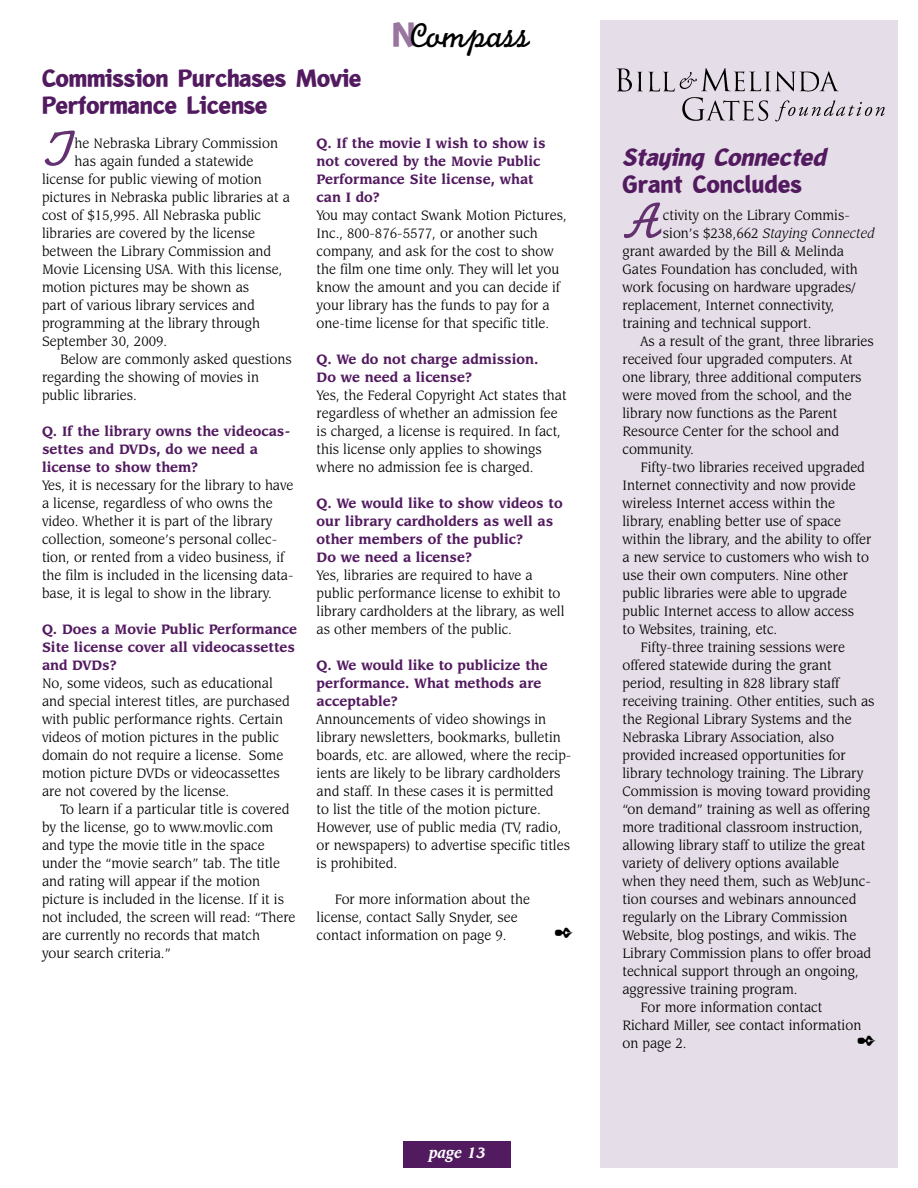
<style>
.page{position:relative;width:918px;height:1188px;background:#fff}
.page>*{position:absolute;margin:0;border:0;box-sizing:border-box;transform-origin:0 0}
.t1{font:52.5px "Monoline Script MT Std";color:#63316f}
.t2{font:36px "Monoline Script MT Std";letter-spacing:-.015em;color:#000}
.t3{font:900 25.5px/27px "Liga Sans LT Std";letter-spacing:-.005em;color:#521a5f}
.t4{font:italic 900 25.5px "Liga Sans LT Std";color:#521a5f}
.t5{font:italic 700 16.5px "Leawood IT Cby BT";letter-spacing:-.015em;color:#fff;scale:.92 1}
.t6{font:15px/18px "Leawood IT Cby BT";color:#000;scale:.92 1}
.t7{font:700 15px/18px "Leawood IT Cby BT";color:#521a5f;scale:.92 1}
.t8{font:italic 15px "Leawood IT Cby BT";color:#000;scale:.92 1}
.s1{font-family:"Liga Sans LT Std";font-weight:900;color:#98769f}
.s2{font-style:normal}
</style>
<div class="page">
<div style="left:404px;top:1141px;width:108px;height:27px;background:#521a5f"></div>
<div style="left:601px;top:20px;width:297px;height:1148px;background:#e5dde7"></div>
<img style="left:616px;top:68px;width:269px;height:54px">
<h2 class="t2" style="left:392px;top:21px;width:139px"><span class="s1">N</span>Compass</h2>
<h3 class="t3" style="left:42px;top:68px;width:321px">Commission Purchases Movie<br>Performance License</h3>
<h1 class="t1" style="left:42px;top:128px;width:34px">T</h1>
<p class="t6" style="left:75px;top:135px;width:223px">he Nebraska Library Commission</p>
<p class="t7" style="left:317px;top:136px;width:250px">Q. If the movie I wish to show is not covered by the Movie Public<br>Performance Site license, what can I do?</p>
<p class="t6" style="left:317px;top:208px;width:273px">You may contact Swank Motion Pictures, Inc., 800-876-5577, or another such company, and ask for the cost to show the film one time only. They will let you know the amount and you can decide if your library has the funds to pay for a one-time license for that specific title.</p>
<p class="t7" style="left:317px;top:352px;width:243px">Q. We do not charge admission.<br>Do we need a license?</p>
<p class="t6" style="left:317px;top:388px;width:273px">Yes, the Federal Copyright Act states that regardless of whether an admission fee is charged, a license is required. In fact, this license only applies to showings where no admission fee is charged.</p>
<p class="t7" style="left:317px;top:496px;width:269px">Q. We would like to show videos to our library cardholders as well as other members of the public?<br>Do we need a license?</p>
<p class="t6" style="left:317px;top:568px;width:271px">Yes, libraries are required to have a public performance license to exhibit to library cardholders at the library, as well as other members of the public.</p>
<p class="t7" style="left:317px;top:658px;width:253px">Q. We would like to publicize the performance. What methods are acceptable?</p>
<p class="t6" style="left:317px;top:712px;width:279px">Announcements of video showings in library newsletters, bookmarks, bulletin boards, etc. are allowed, where the recip&shy;ients are likely to be library cardholders and staff. In these cases it is permitted<br>to list the title of the motion picture.<br>However, use of public media (TV, radio, or newspapers) to advertise specific titles is prohibited.</p>
<p class="t6" style="left:317px;top:892px;width:233px;text-indent:18px">For more information about the license, contact Sally Snyder, see contact information on page 9.</p>
<p class="t6" style="left:75px;top:153px;width:196px">has again funded a statewide</p>
<p class="t6" style="left:42px;top:171px;width:241px">license for public viewing of motion</p>
<p class="t6" style="left:42px;top:189px;width:271px">pictures in Nebraska public libraries at a</p>
<p class="t6" style="left:42px;top:207px;width:240px">cost of $15,995. All Nebraska public</p>
<p class="t6" style="left:42px;top:225px;width:233px">libraries are covered by the license</p>
<p class="t6" style="left:42px;top:243px;width:251px">between the Library Commission and</p>
<p class="t6" style="left:42px;top:261px;width:263px">Movie Licensing USA. With this license,</p>
<p class="t6" style="left:42px;top:279px;width:227px">motion pictures may be shown as</p>
<p class="t6" style="left:42px;top:297px;width:233px">part of various library services and</p>
<p class="t6" style="left:42px;top:315px;width:239px">programming at the library through</p>
<p class="t6" style="left:42px;top:333px;width:138px">September 30, 2009.</p>
<p class="t6" style="left:60px;top:351px;width:253px">Below are commonly asked questions</p>
<p class="t6" style="left:42px;top:369px;width:237px">regarding the showing of movies in</p>
<p class="t6" style="left:42px;top:387px;width:105px">public libraries.</p>
<p class="t7" style="left:42px;top:423px;width:272px">Q. If the library owns the videocas&shy;settes and DVDs, do we need a license to show them?</p>
<p class="t6" style="left:42px;top:477px;width:275px">Yes, it is necessary for the library to have a license, regardless of who owns the video. Whether it is part of the library collection, someone’s personal collec&shy;tion, or rented from a video business, if the film is included in the licensing data&shy;base, it is legal to show in the library.</p>
<p class="t7" style="left:42px;top:621px;width:279px">Q. Does a Movie Public Performance<br>Site license cover all videocassettes and DVDs?</p>
<p class="t6" style="left:42px;top:675px;width:271px">No, some videos, such as educational and special interest titles, are purchased with public performance rights. Certain videos of motion pictures in the public domain do not require a license. Some motion picture DVDs or videocassettes are not covered by the license.</p>
<p class="t6" style="left:42px;top:801px;width:277px;text-indent:18px">To learn if a particular title is covered by the license, go to www.movlic.com and type the movie title in the space under the “movie search” tab. The title and rating will appear if the motion picture is included in the license. If it is not included, the screen will read: “There are currently no records that match<br>your search criteria.”</p>
<p class="t5" style="left:429px;top:1146px;width:63px">page 13</p>
<h3 class="t4" style="left:622px;top:148px;width:210px">Staying Connected</h3>
<h3 class="t3" style="left:622px;top:173px;width:181px">Grant Concludes</h3>
<h1 class="t1" style="left:622px;top:200px;width:40px">A</h1>
<p class="t6" style="left:663px;top:207px;width:205px">ctivity on the Library Commis-</p>
<p class="t8" style="left:663px;top:227px;width:232px"><span class="s2">sion’s $238,662</span> Staying Connected</p>
<p class="t6" style="left:622px;top:243px;width:242px">grant awarded by the Bill &amp; Melinda</p>
<p class="t6" style="left:622px;top:261px;width:257px">Gates Foundation has concluded, with</p>
<p class="t6" style="left:622px;top:279px;width:255px">work focusing on hardware upgrades/</p>
<p class="t6" style="left:622px;top:297px;width:232px">replacement, Internet connectivity,</p>
<p class="t6" style="left:622px;top:315px;width:207px">training and technical support.</p>
<p class="t6" style="left:641px;top:333px;width:255px">As a result of the grant, three libraries</p>
<p class="t6" style="left:622px;top:351px;width:252px">received four upgraded computers. At</p>
<p class="t6" style="left:622px;top:369px;width:261px">one library, three additional computers</p>
<p class="t6" style="left:622px;top:387px;width:251px">were moved from the school, and the</p>
<p class="t6" style="left:622px;top:405px;width:235px">library now functions as the Parent</p>
<p class="t6" style="left:622px;top:423px;width:237px">Resource Center for the school and</p>
<p class="t6" style="left:622px;top:441px;width:79px">community.</p>
<p class="t6" style="left:641px;top:459px;width:246px">Fifty-two libraries received upgraded</p>
<p class="t6" style="left:622px;top:477px;width:255px">Internet connectivity and now provide</p>
<p class="t6" style="left:622px;top:495px;width:232px">wireless Internet access within the</p>
<p class="t6" style="left:622px;top:513px;width:239px">library, enabling better use of space</p>
<p class="t6" style="left:622px;top:531px;width:272px">within the library, and the ability to offer</p>
<p class="t6" style="left:622px;top:549px;width:269px">a new service to customers who wish to</p>
<p class="t6" style="left:622px;top:567px;width:247px">use their own computers. Nine other</p>
<p class="t6" style="left:622px;top:585px;width:246px">public libraries were able to upgrade</p>
<p class="t6" style="left:622px;top:603px;width:253px">public Internet access to allow access</p>
<p class="t6" style="left:622px;top:621px;width:170px">to Websites, training, etc.</p>
<p class="t6" style="left:641px;top:639px;width:224px">Fifty-three training sessions were</p>
<p class="t6" style="left:622px;top:657px;width:229px">offered statewide during the grant</p>
<p class="t6" style="left:622px;top:675px;width:237px">period, resulting in 828 library staff</p>
<p class="t6" style="left:622px;top:693px;width:276px">receiving training. Other entities, such as</p>
<p class="t6" style="left:622px;top:711px;width:251px">the Regional Library Systems and the</p>
<p class="t6" style="left:622px;top:729px;width:231px">Nebraska Library Association, also</p>
<p class="t6" style="left:622px;top:747px;width:244px">provided increased opportunities for</p>
<p class="t6" style="left:622px;top:765px;width:263px">library technology training. The Library</p>
<p class="t6" style="left:622px;top:783px;width:271px">Commission is moving toward providing</p>
<p class="t6" style="left:622px;top:801px;width:271px">“on demand” training as well as offering</p>
<p class="t6" style="left:622px;top:819px;width:263px">more traditional classroom instruction,</p>
<p class="t6" style="left:622px;top:837px;width:265px">allowing library staff to utilize the great</p>
<p class="t6" style="left:622px;top:855px;width:237px">variety of delivery options available</p>
<p class="t6" style="left:622px;top:873px;width:272px">when they need them, such as WebJunc-</p>
<p class="t6" style="left:622px;top:891px;width:256px">tion courses and webinars announced</p>
<p class="t6" style="left:622px;top:909px;width:246px">regularly on the Library Commission</p>
<p class="t6" style="left:622px;top:927px;width:256px">Website, blog postings, and wikis. The</p>
<p class="t6" style="left:622px;top:945px;width:272px">Library Commission plans to offer broad</p>
<p class="t6" style="left:622px;top:963px;width:258px">technical support through an ongoing,</p>
<p class="t6" style="left:622px;top:981px;width:192px">aggressive training program.</p>
<p class="t6" style="left:641px;top:999px;width:199px">For more information contact</p>
<p class="t6" style="left:622px;top:1017px;width:261px">Richard Miller, see contact information</p>
<p class="t6" style="left:622px;top:1035px;width:71px">on page 2.</p>
</div>
